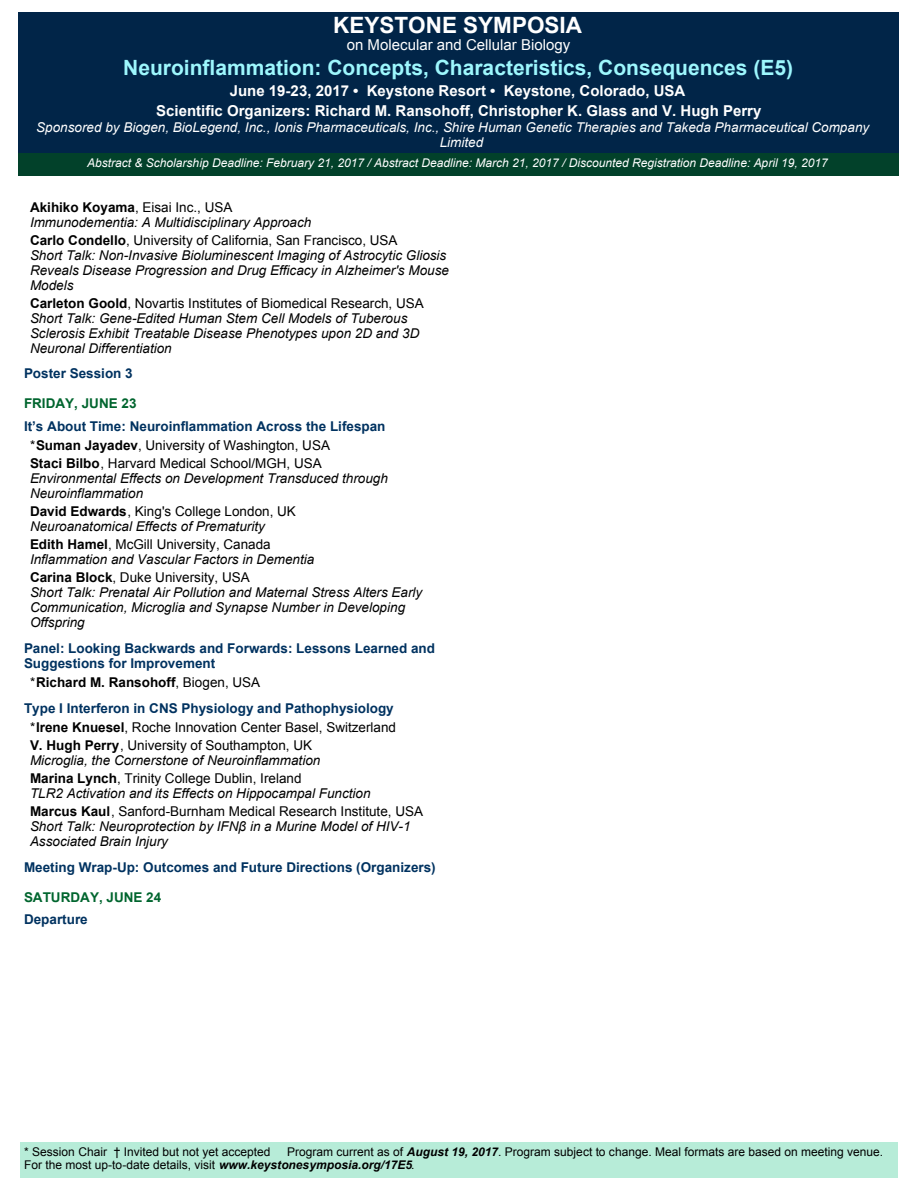
<style>
.page{position:relative;width:918px;height:1188px;background:#fff}
.page>*{position:absolute;margin:0;border:0;box-sizing:border-box;transform-origin:0 0}
.t1{font:700 22.5px "Arial";color:#fff}
.t2{font:700 21px "Arial";color:#9df7fd}
.t3{font:700 15px/19.5px "Arial";color:#fff;text-align:center}
.t4{font:15px "Arial";color:#fff}
.t5{font:italic 13.5px/15px "Arial";color:#000}
.t6{font:700 13.5px/19.5px "Arial";color:#003260}
.t7{font:italic 13.5px/15px "Arial";color:#fff}
.t8{font:13.5px/18px "Arial";color:#000}
.t9{font:700 13.5px "Arial";color:#00652e}
.t10{font:12px/13.5px "Arial";color:#000}
.t11{font:italic 12px "Arial";color:#fff}
.s1{font-weight:700;font-style:normal}
.s2{font-style:normal}
.s3{font-weight:400;color:#000}
.s4{color:#000}
.s5{font-weight:700}
.s6{font-weight:700;font-style:italic}
</style>
<div class="page">
<div style="left:20px;top:1142px;width:877px;height:36px;background:#b7ecd8"></div>
<div style="left:18px;top:12px;width:881px;height:141px;background:#012548"></div>
<div style="left:18px;top:153px;width:881px;height:23px;background:#02412a"></div>
<h1 class="t1" style="left:333px;top:17px;width:250px">KEYSTONE SYMPOSIA</h1>
<p class="t4" style="left:347px;top:39px;width:225px">on Molecular and Cellular Biology</p>
<h2 class="t2" style="left:123px;top:60px;width:671px">Neuroinflammation: Concepts, Characteristics, Consequences (E5)</h2>
<p class="t3" style="left:156px;top:82px;width:607px">June 19-23, 2017 • Keystone Resort • Keystone, Colorado, USA<br>Scientific Organizers: Richard M. Ransohoff, Christopher K. Glass and V. Hugh Perry</p>
<p class="t7" style="left:440px;top:121px;width:431px;text-indent:-404px">Sponsored by Biogen, BioLegend, Inc., Ionis Pharmaceuticals, Inc., Shire Human Genetic Therapies and Takeda Pharmaceutical Company<br>Limited</p>
<p class="t11" style="left:87px;top:158px;width:742px">Abstract &amp; Scholarship Deadline: February 21, 2017 / Abstract Deadline: March 21, 2017 / Discounted Registration Deadline: April 19, 2017</p>
<p class="t5" style="left:30px;top:200px;width:283px"><span class="s1">Akihiko Koyama</span><span class="s2">, Eisai Inc., USA<br></span>Immunodementia: A Multidisciplinary Approach</p>
<p class="t5" style="left:30px;top:233px;width:421px"><span class="s1">Carlo Condello</span><span class="s2">, University of California, San Francisco, USA<br></span>Short Talk: Non-Invasive Bioluminescent Imaging of Astrocytic Gliosis Reveals Disease Progression and Drug Efficacy in Alzheimer's Mouse Models</p>
<p class="t5" style="left:30px;top:296px;width:395px"><span class="s1">Carleton Goold</span><span class="s2">, Novartis Institutes of Biomedical Research, USA </span>Short Talk: Gene-Edited Human Stem Cell Models of Tuberous Sclerosis Exhibit Treatable Disease Phenotypes upon 2D and 3D Neuronal Differentiation</p>
<p class="t6" style="left:24px;top:365px;width:110px">Poster Session 3</p>
<p class="t9" style="left:24px;top:398px;width:114px">FRIDAY, JUNE 23</p>
<p class="t6" style="left:30px;top:417px;width:357px;text-indent:-6px">It’s About Time: Neuroinflammation Across the Lifespan <span class="s3">*</span><span class="s4">Suman Jayadev</span><span class="s3">, University of Washington, USA</span></p>
<p class="t5" style="left:30px;top:457px;width:359px"><span class="s1">Staci Bilbo</span><span class="s2">, Harvard Medical School/MGH, USA<br></span>Environmental Effects on Development Transduced through<br>Neuroinflammation</p>
<p class="t5" style="left:30px;top:505px;width:267px"><span class="s1">David Edwards</span><span class="s2">, King's College London, UK<br></span>Neuroanatomical Effects of Prematurity</p>
<p class="t5" style="left:30px;top:538px;width:286px"><span class="s1">Edith Hamel</span><span class="s2">, McGill University, Canada<br></span>Inflammation and Vascular Factors in Dementia</p>
<p class="t5" style="left:30px;top:571px;width:394px"><span class="s1">Carina Block</span><span class="s2">, Duke University, USA<br></span>Short Talk: Prenatal Air Pollution and Maternal Stress Alters Early Communication, Microglia and Synapse Number in Developing Offspring</p>
<p class="t6" style="left:24px;top:642px;width:413px;line-height:15px">Panel: Looking Backwards and Forwards: Lessons Learned and<br>Suggestions for Improvement</p>
<p class="t6" style="left:24px;top:671px;width:371px;line-height:25.5px;text-indent:6px"><span class="s3">*</span><span class="s4">Richard M. Ransohoff</span><span class="s3">, Biogen, USA<br></span>Type I Interferon in CNS Physiology and Pathophysiology</p>
<p class="t8" style="left:30px;top:720px;width:368px">*<span class="s5">Irene Knuesel</span>, Roche Innovation Center Basel, Switzerland<br><span class="s5">V. Hugh Perry</span>, University of Southampton, UK</p>
<p class="t5" style="left:30px;top:752px;width:292px;line-height:18px">Microglia, the Cornerstone of Neuroinflammation<br><span class="s1">Marina Lynch</span><span class="s2">, Trinity College Dublin, Ireland</span></p>
<p class="t5" style="left:30px;top:785px;width:395px;line-height:18px">TLR2 Activation and its Effects on Hippocampal Function<br><span class="s1">Marcus Kaul</span><span class="s2">, Sanford-Burnham Medical Research Institute, USA</span></p>
<p class="t5" style="left:30px;top:820px;width:382px">Short Talk: Neuroprotection by IFNβ in a Murine Model of HIV-1<br>Associated Brain Injury</p>
<p class="t6" style="left:24px;top:858px;width:413px">Meeting Wrap-Up: Outcomes and Future Directions (Organizers)</p>
<p class="t9" style="left:24px;top:892px;width:139px">SATURDAY, JUNE 24</p>
<p class="t6" style="left:24px;top:911px;width:65px">Departure</p>
<p class="t10" style="left:24px;top:1146px;width:248px">* Session Chair † Invited but not yet accepted</p>
<p class="t10" style="left:24px;top:1146px;width:860px;text-indent:263px">Program current as of <span class="s6">August 19, 2017</span>. Program subject to change. Meal formats are based on meeting venue.<br>For the most up-to-date details, visit <span class="s6">www.keystonesymposia.org/17E5</span>.</p>
</div>
